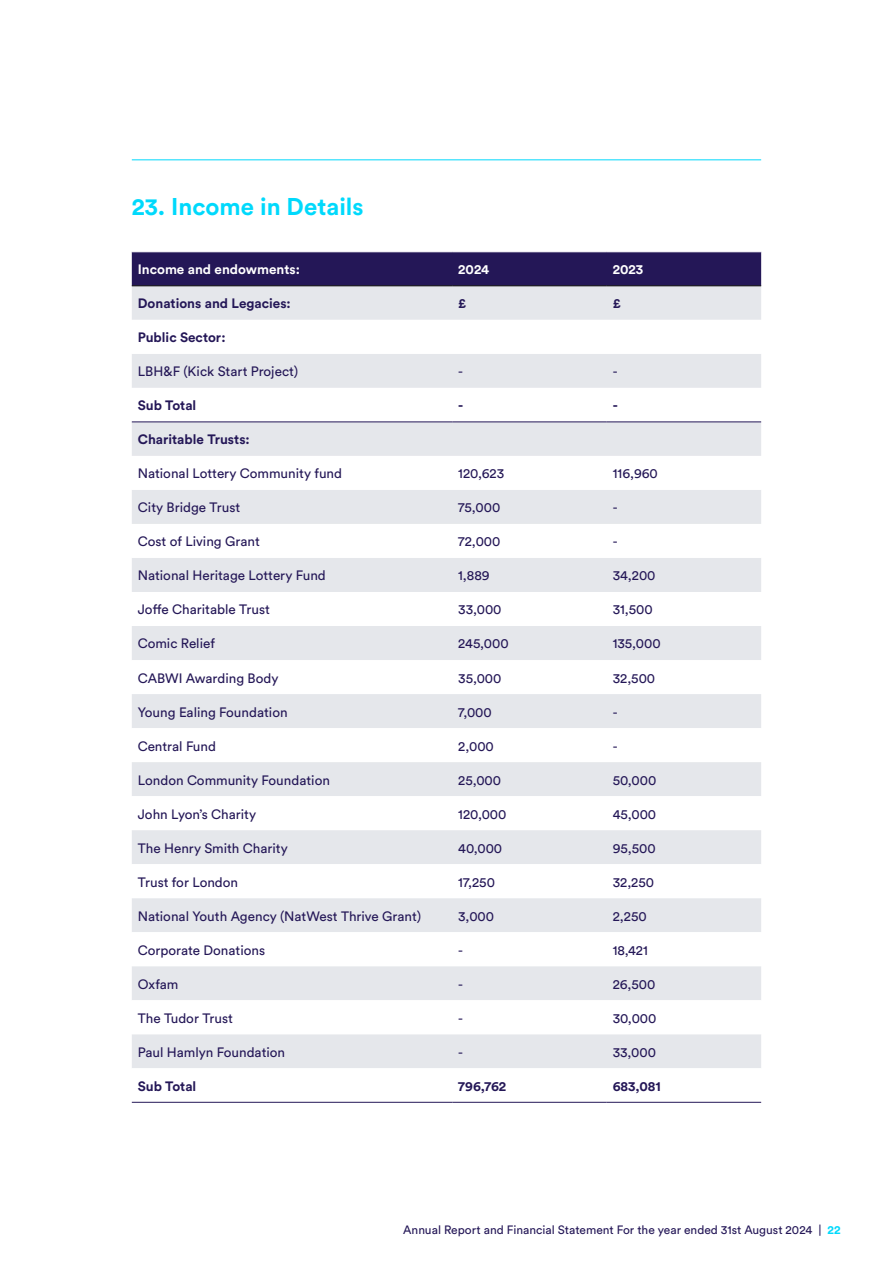
<style>
.page{position:relative;width:893px;height:1263px;background:#fff}
.page>*{position:absolute;margin:0;border:0;box-sizing:border-box;transform-origin:0 0}
.H2_-_Aqua{font:700 24px "Circular Std";color:#00d9fc}
.Body_-_Cobalt{font:13.5px "Circular Std";color:#241757}
.Body_-_Cobalt-2{font:700 13.5px "Circular Std";color:#241757}
.Header_-_White{font:700 13.5px "Circular Std";color:#fff}
.t1{font:12px "Circular Std";color:#241757}
.s1{font-weight:700;color:#00d9fc}
</style>
<div class="page">
<div style="left:132px;top:253px;width:629px;height:33px;background:#241757"></div>
<div style="left:132px;top:287px;width:629px;height:33px;background:#e5e7eb"></div>
<svg style="left:132px;top:354px;width:629px;height:748px"></svg>
<hr style="left:132px;top:286px;width:320px;height:1px;background:#000">
<hr style="left:452px;top:286px;width:155px;height:1px;background:#000">
<hr style="left:607px;top:286px;width:154px;height:1px;background:#000">
<hr style="left:132px;top:422px;width:320px;height:1px;background:#241757">
<hr style="left:452px;top:422px;width:155px;height:1px;background:#241757">
<hr style="left:607px;top:422px;width:154px;height:1px;background:#241757">
<hr style="left:132px;top:1102px;width:320px;height:1px;background:#241757">
<hr style="left:452px;top:1102px;width:155px;height:1px;background:#241757">
<hr style="left:607px;top:1102px;width:154px;height:1px;background:#241757">
<hr style="left:132px;top:159px;width:629px;height:1px;background:#00d9fc">
<p class="H2_-_Aqua" style="left:132px;top:191px;width:233px">23. Income in Details</p>
<p class="Header_-_White" style="left:138px;top:261px;width:164px">Income and endowments:</p>
<p class="Header_-_White" style="left:458px;top:261px;width:32px">2024</p>
<p class="Header_-_White" style="left:613px;top:261px;width:32px">2023</p>
<p class="Body_-_Cobalt-2" style="left:138px;top:295px;width:155px">Donations and Legacies:</p>
<p class="Body_-_Cobalt-2" style="left:458px;top:295px;width:9px">£</p>
<p class="Body_-_Cobalt-2" style="left:613px;top:295px;width:9px">£</p>
<p class="Body_-_Cobalt-2" style="left:138px;top:329px;width:89px">Public Sector:</p>
<p class="Body_-_Cobalt" style="left:138px;top:363px;width:162px">LBH&amp;F (Kick Start Project)</p>
<p class="Body_-_Cobalt" style="left:458px;top:363px;width:6px">-</p>
<p class="Body_-_Cobalt" style="left:613px;top:363px;width:6px">-</p>
<p class="Body_-_Cobalt-2" style="left:138px;top:397px;width:60px">Sub Total</p>
<p class="Body_-_Cobalt-2" style="left:458px;top:397px;width:7px">-</p>
<p class="Body_-_Cobalt-2" style="left:613px;top:397px;width:7px">-</p>
<p class="Body_-_Cobalt-2" style="left:138px;top:431px;width:114px">Charitable Trusts:</p>
<p class="Body_-_Cobalt" style="left:138px;top:465px;width:206px">National Lottery Community fund</p>
<p class="Body_-_Cobalt" style="left:458px;top:465px;width:47px">120,623</p>
<p class="Body_-_Cobalt" style="left:613px;top:465px;width:47px">116,960</p>
<p class="Body_-_Cobalt" style="left:138px;top:499px;width:104px">City Bridge Trust</p>
<p class="Body_-_Cobalt" style="left:458px;top:499px;width:44px">75,000</p>
<p class="Body_-_Cobalt" style="left:613px;top:499px;width:6px">-</p>
<p class="Body_-_Cobalt" style="left:138px;top:533px;width:124px">Cost of Living Grant</p>
<p class="Body_-_Cobalt" style="left:458px;top:533px;width:44px">72,000</p>
<p class="Body_-_Cobalt" style="left:613px;top:533px;width:6px">-</p>
<p class="Body_-_Cobalt" style="left:138px;top:567px;width:190px">National Heritage Lottery Fund</p>
<p class="Body_-_Cobalt" style="left:458px;top:567px;width:33px">1,889</p>
<p class="Body_-_Cobalt" style="left:613px;top:567px;width:44px">34,200</p>
<p class="Body_-_Cobalt" style="left:138px;top:601px;width:134px">Joffe Charitable Trust</p>
<p class="Body_-_Cobalt" style="left:458px;top:601px;width:45px">33,000</p>
<p class="Body_-_Cobalt" style="left:613px;top:601px;width:41px">31,500</p>
<p class="Body_-_Cobalt" style="left:138px;top:635px;width:79px">Comic Relief</p>
<p class="Body_-_Cobalt" style="left:458px;top:635px;width:52px">245,000</p>
<p class="Body_-_Cobalt" style="left:613px;top:635px;width:49px">135,000</p>
<p class="Body_-_Cobalt" style="left:138px;top:669px;width:142px">CABWI Awarding Body</p>
<p class="Body_-_Cobalt" style="left:458px;top:669px;width:45px">35,000</p>
<p class="Body_-_Cobalt" style="left:613px;top:669px;width:44px">32,500</p>
<p class="Body_-_Cobalt" style="left:138px;top:704px;width:151px">Young Ealing Foundation</p>
<p class="Body_-_Cobalt" style="left:458px;top:704px;width:35px">7,000</p>
<p class="Body_-_Cobalt" style="left:613px;top:704px;width:6px">-</p>
<p class="Body_-_Cobalt" style="left:138px;top:738px;width:80px">Central Fund</p>
<p class="Body_-_Cobalt" style="left:458px;top:738px;width:37px">2,000</p>
<p class="Body_-_Cobalt" style="left:613px;top:738px;width:6px">-</p>
<p class="Body_-_Cobalt" style="left:138px;top:772px;width:194px">London Community Foundation</p>
<p class="Body_-_Cobalt" style="left:458px;top:772px;width:44px">25,000</p>
<p class="Body_-_Cobalt" style="left:613px;top:772px;width:45px">50,000</p>
<p class="Body_-_Cobalt" style="left:138px;top:806px;width:120px">John Lyon’s Charity</p>
<p class="Body_-_Cobalt" style="left:458px;top:806px;width:50px">120,000</p>
<p class="Body_-_Cobalt" style="left:613px;top:806px;width:45px">45,000</p>
<p class="Body_-_Cobalt" style="left:138px;top:840px;width:151px">The Henry Smith Charity</p>
<p class="Body_-_Cobalt" style="left:458px;top:840px;width:45px">40,000</p>
<p class="Body_-_Cobalt" style="left:613px;top:840px;width:44px">95,500</p>
<p class="Body_-_Cobalt" style="left:138px;top:874px;width:102px">Trust for London</p>
<p class="Body_-_Cobalt" style="left:458px;top:874px;width:38px">17,250</p>
<p class="Body_-_Cobalt" style="left:613px;top:874px;width:43px">32,250</p>
<p class="Body_-_Cobalt" style="left:138px;top:908px;width:285px">National Youth Agency (NatWest Thrive Grant)</p>
<p class="Body_-_Cobalt" style="left:458px;top:908px;width:37px">3,000</p>
<p class="Body_-_Cobalt" style="left:613px;top:908px;width:35px">2,250</p>
<p class="Body_-_Cobalt" style="left:138px;top:942px;width:129px">Corporate Donations</p>
<p class="Body_-_Cobalt" style="left:458px;top:942px;width:6px">-</p>
<p class="Body_-_Cobalt" style="left:613px;top:942px;width:37px">18,421</p>
<p class="Body_-_Cobalt" style="left:138px;top:976px;width:42px">Oxfam</p>
<p class="Body_-_Cobalt" style="left:458px;top:976px;width:6px">-</p>
<p class="Body_-_Cobalt" style="left:613px;top:976px;width:44px">26,500</p>
<p class="Body_-_Cobalt" style="left:138px;top:1010px;width:97px">The Tudor Trust</p>
<p class="Body_-_Cobalt" style="left:458px;top:1010px;width:6px">-</p>
<p class="Body_-_Cobalt" style="left:613px;top:1010px;width:45px">30,000</p>
<p class="Body_-_Cobalt" style="left:138px;top:1044px;width:149px">Paul Hamlyn Foundation</p>
<p class="Body_-_Cobalt" style="left:458px;top:1044px;width:6px">-</p>
<p class="Body_-_Cobalt" style="left:613px;top:1044px;width:45px">33,000</p>
<p class="Body_-_Cobalt-2" style="left:138px;top:1077px;width:60px">Sub Total</p>
<p class="Body_-_Cobalt-2" style="left:458px;top:1077px;width:49px">796,762</p>
<p class="Body_-_Cobalt-2" style="left:613px;top:1077px;width:50px">683,081</p>
<p class="t1" style="left:403px;top:1222px;width:439px">Annual Report and Financial Statement For the year ended 31st August 2024 | <span class="s1">22</span></p>
</div>
